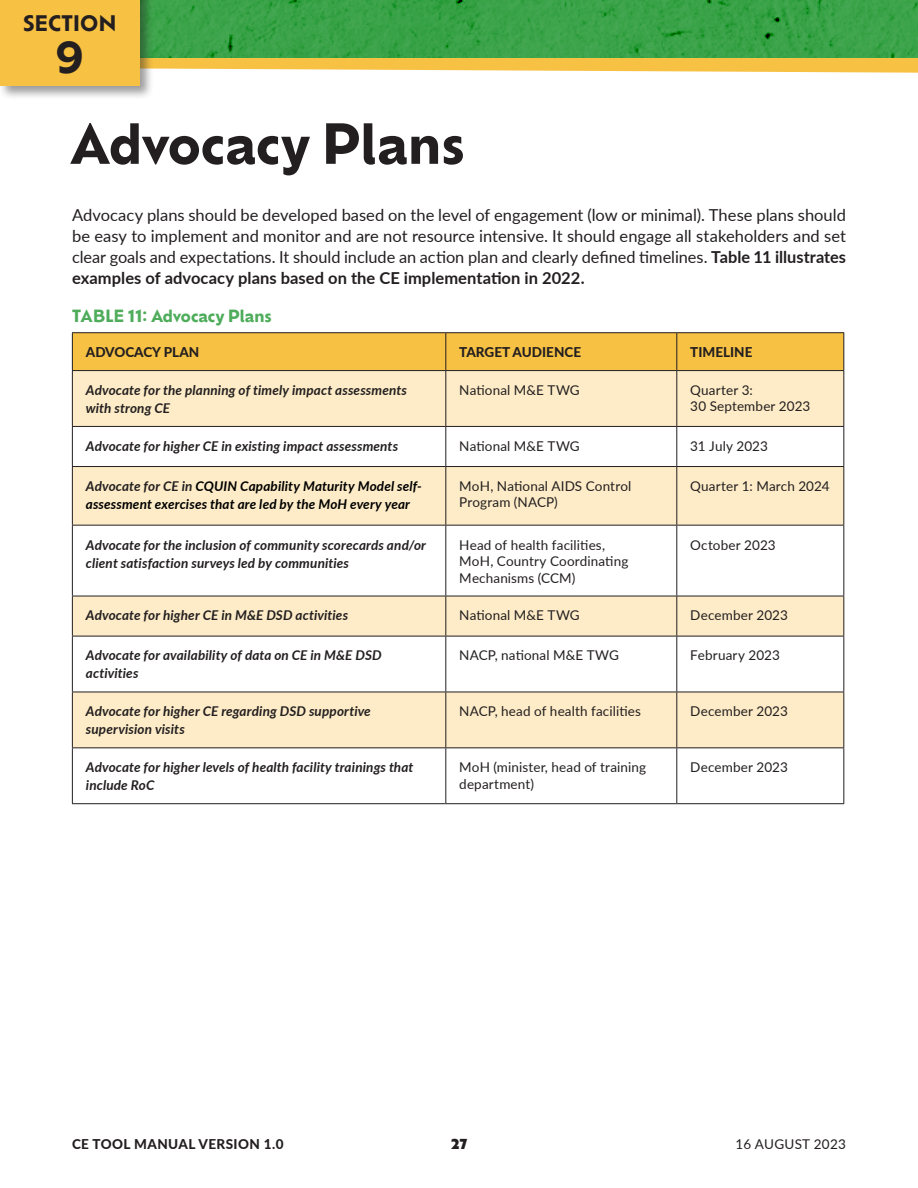
<style>
.page{position:relative;width:918px;height:1188px;background:#fff}
.page>*{position:absolute;margin:0;border:0;box-sizing:border-box;transform-origin:0 0}
.t1{font:700 54px "Ofelia Display";color:#231f20}
.section{font:700 42px "Ofelia Display";color:#231f20}
.section-2{font:700 21px "Ofelia Display";letter-spacing:.01em;color:#231f20}
.text{font:16.5px/21px "Lato";color:#231f20;text-align:justify}
.table_title{font:700 16.5px "Ofelia Display";color:#4eac5b}
.chart_text_regular{font:italic 700 13.5px/18px "Lato";letter-spacing:.01em;color:#231f20}
.chart_text_regular-2{font:13.5px/16.5px "Lato";letter-spacing:.01em;color:#231f20}
.chart_text_regular-3{font:italic 700 13.5px/18px "Lato";letter-spacing:.01em;color:#000}
.chart_head_caps{font:800 13.5px "Lato";color:#231f20}
.chart_head_caps-2{font:800 13.5px "Lato";letter-spacing:.03em;color:#231f20}
.t2{font:800 13.5px "Ofelia Display";color:#231f20}
.s1{font-weight:700}
.s2{color:#231f20}
</style>
<div class="page">
<svg style="left:154px;top:58px;width:764px;height:15px;fill:#f7c143"></svg>
<img style="left:154px;top:0;width:764px;height:58px">
<div style="left:0;top:0;width:154px;height:100px;background:#231f20;opacity:.45"></div>
<div style="left:0;top:0;width:139px;height:86px;background:#f7c143"></div>
<div style="left:73px;top:333px;width:770px;height:37px;background:#f7c143"></div>
<svg style="left:73px;top:371px;width:770px;height:376px;fill:#fdecc7"></svg>
<hr style="left:72px;top:332px;width:374px;height:1px;background:#231f20">
<hr style="left:72px;top:333px;width:1px;height:37px;background:#231f20">
<hr style="left:446px;top:332px;width:231px;height:1px;background:#231f20">
<hr style="left:445px;top:333px;width:1px;height:37px;background:#231f20">
<hr style="left:677px;top:332px;width:167px;height:1px;background:#231f20">
<hr style="left:676px;top:333px;width:1px;height:37px;background:#231f20">
<hr style="left:843px;top:333px;width:1px;height:37px;background:#231f20">
<hr style="left:72px;top:370px;width:374px;height:1px;background:#231f20">
<hr style="left:72px;top:371px;width:1px;height:55px;background:#231f20">
<hr style="left:446px;top:370px;width:231px;height:1px;background:#231f20">
<hr style="left:445px;top:371px;width:1px;height:55px;background:#231f20">
<hr style="left:677px;top:370px;width:167px;height:1px;background:#231f20">
<hr style="left:676px;top:371px;width:1px;height:55px;background:#231f20">
<hr style="left:843px;top:371px;width:1px;height:55px;background:#231f20">
<hr style="left:72px;top:426px;width:374px;height:1px;background:#231f20">
<hr style="left:72px;top:427px;width:1px;height:39px;background:#231f20">
<hr style="left:446px;top:426px;width:231px;height:1px;background:#231f20">
<hr style="left:445px;top:427px;width:1px;height:39px;background:#231f20">
<hr style="left:677px;top:426px;width:167px;height:1px;background:#231f20">
<hr style="left:676px;top:427px;width:1px;height:39px;background:#231f20">
<hr style="left:843px;top:427px;width:1px;height:39px;background:#231f20">
<hr style="left:72px;top:466px;width:374px;height:1px;background:#231f20">
<hr style="left:72px;top:467px;width:1px;height:58px;background:#231f20">
<hr style="left:446px;top:466px;width:231px;height:1px;background:#231f20">
<hr style="left:445px;top:467px;width:1px;height:58px;background:#231f20">
<hr style="left:677px;top:466px;width:167px;height:1px;background:#231f20">
<hr style="left:676px;top:467px;width:1px;height:58px;background:#231f20">
<hr style="left:843px;top:467px;width:1px;height:58px;background:#231f20">
<hr style="left:72px;top:525px;width:374px;height:1px;background:#231f20">
<hr style="left:72px;top:526px;width:1px;height:70px;background:#231f20">
<hr style="left:446px;top:525px;width:231px;height:1px;background:#231f20">
<hr style="left:445px;top:526px;width:1px;height:70px;background:#231f20">
<hr style="left:677px;top:525px;width:167px;height:1px;background:#231f20">
<hr style="left:676px;top:526px;width:1px;height:70px;background:#231f20">
<hr style="left:843px;top:526px;width:1px;height:70px;background:#231f20">
<hr style="left:72px;top:596px;width:374px;height:1px;background:#231f20">
<hr style="left:72px;top:596px;width:1px;height:40px;background:#231f20">
<hr style="left:446px;top:596px;width:231px;height:1px;background:#231f20">
<hr style="left:445px;top:596px;width:1px;height:40px;background:#231f20">
<hr style="left:677px;top:596px;width:167px;height:1px;background:#231f20">
<hr style="left:676px;top:596px;width:1px;height:40px;background:#231f20">
<hr style="left:843px;top:596px;width:1px;height:40px;background:#231f20">
<hr style="left:72px;top:636px;width:374px;height:1px;background:#231f20">
<hr style="left:72px;top:636px;width:1px;height:56px;background:#231f20">
<hr style="left:446px;top:636px;width:231px;height:1px;background:#231f20">
<hr style="left:445px;top:636px;width:1px;height:56px;background:#231f20">
<hr style="left:677px;top:636px;width:167px;height:1px;background:#231f20">
<hr style="left:676px;top:636px;width:1px;height:56px;background:#231f20">
<hr style="left:843px;top:636px;width:1px;height:56px;background:#231f20">
<hr style="left:72px;top:692px;width:374px;height:1px;background:#231f20">
<hr style="left:72px;top:692px;width:1px;height:55px;background:#231f20">
<hr style="left:446px;top:692px;width:231px;height:1px;background:#231f20">
<hr style="left:445px;top:692px;width:1px;height:55px;background:#231f20">
<hr style="left:677px;top:692px;width:167px;height:1px;background:#231f20">
<hr style="left:676px;top:692px;width:1px;height:55px;background:#231f20">
<hr style="left:843px;top:692px;width:1px;height:55px;background:#231f20">
<hr style="left:72px;top:747px;width:374px;height:1px;background:#231f20">
<hr style="left:72px;top:748px;width:1px;height:55px;background:#231f20">
<hr style="left:446px;top:747px;width:231px;height:1px;background:#231f20">
<hr style="left:445px;top:748px;width:1px;height:55px;background:#231f20">
<hr style="left:677px;top:747px;width:167px;height:1px;background:#231f20">
<hr style="left:676px;top:748px;width:1px;height:55px;background:#231f20">
<hr style="left:843px;top:748px;width:1px;height:55px;background:#231f20">
<hr style="left:72px;top:803px;width:374px;height:1px;background:#231f20">
<hr style="left:446px;top:803px;width:231px;height:1px;background:#231f20">
<hr style="left:677px;top:803px;width:167px;height:1px;background:#231f20">
<p class="section-2" style="left:23px;top:8px;width:95px">SECTION</p>
<p class="section" style="left:56px;top:27px;width:30px">9</p>
<p class="t1" style="left:70px;top:105px;width:396px">Advocacy Plans</p>
<p class="text" style="left:72px;top:204px;width:776px">Advocacy plans should be developed based on the level of engagement (low or minimal). These plans should be easy to implement and monitor and are not resource intensive. It should engage all stakeholders and set clear goals and expectations. It should include an action plan and clearly defined timelines. <span class="s1">Table 11 illustrates examples of advocacy plans based on the CE implementation in 2022.</span></p>
<p class="table_title" style="left:72px;top:304px;width:201px">TABLE 11: Advocacy Plans</p>
<p class="chart_head_caps" style="left:86px;top:342px;width:115px">ADVOCACY PLAN</p>
<p class="chart_head_caps" style="left:459px;top:342px;width:123px">TARGET AUDIENCE</p>
<p class="chart_head_caps" style="left:690px;top:342px;width:64px">TIMELINE</p>
<p class="chart_text_regular" style="left:86px;top:380px;width:323px">Advocate for the planning of timely impact assessments with strong CE</p>
<p class="chart_text_regular-2" style="left:459px;top:381px;width:122px">National M&amp;E TWG</p>
<p class="chart_text_regular-2" style="left:690px;top:381px;width:122px">Quarter 3:<br>30 September 2023</p>
<p class="chart_text_regular" style="left:86px;top:436px;width:314px">Advocate for higher CE in existing impact assessments</p>
<p class="chart_text_regular-2" style="left:459px;top:437px;width:122px">National M&amp;E TWG</p>
<p class="chart_text_regular-2" style="left:690px;top:437px;width:79px">31 July 2023</p>
<p class="chart_text_regular-3" style="left:86px;top:476px;width:337px"><span class="s2">Advocate for CE in</span> CQUIN Capability Maturity Model self&shy;assessment exercises that are led by the MoH every year</p>
<p class="chart_text_regular-2" style="left:459px;top:477px;width:174px">MoH, National AIDS Control<br>Program (NACP)</p>
<p class="chart_text_regular-2" style="left:690px;top:477px;width:141px">Quarter 1: March 2024</p>
<p class="chart_text_regular" style="left:86px;top:535px;width:342px">Advocate for the inclusion of community scorecards and/or client satisfaction surveys led by communities</p>
<p class="chart_text_regular-2" style="left:459px;top:536px;width:171px">Head of health facilities,<br>MoH, Country Coordinating<br>Mechanisms (CCM)</p>
<p class="chart_text_regular-2" style="left:690px;top:536px;width:87px">October 2023</p>
<p class="chart_text_regular" style="left:86px;top:606px;width:264px">Advocate for higher CE in M&amp;E DSD activities</p>
<p class="chart_text_regular-2" style="left:459px;top:607px;width:122px">National M&amp;E TWG</p>
<p class="chart_text_regular-2" style="left:690px;top:607px;width:99px">December 2023</p>
<p class="chart_text_regular" style="left:86px;top:646px;width:297px">Advocate for availability of data on CE in M&amp;E DSD activities</p>
<p class="chart_text_regular-2" style="left:459px;top:647px;width:161px">NACP, national M&amp;E TWG</p>
<p class="chart_text_regular-2" style="left:690px;top:647px;width:91px">February 2023</p>
<p class="chart_text_regular" style="left:86px;top:702px;width:287px">Advocate for higher CE regarding DSD supportive supervision visits</p>
<p class="chart_text_regular-2" style="left:459px;top:703px;width:183px">NACP, head of health facilities</p>
<p class="chart_text_regular-2" style="left:690px;top:703px;width:99px">December 2023</p>
<p class="chart_text_regular" style="left:86px;top:758px;width:329px">Advocate for higher levels of health facility trainings that include RoC</p>
<p class="chart_text_regular-2" style="left:459px;top:758px;width:188px">MoH (minister, head of training department)</p>
<p class="chart_text_regular-2" style="left:690px;top:758px;width:99px">December 2023</p>
<p class="chart_head_caps-2" style="left:72px;top:1134px;width:213px">CE TOOL MANUAL VERSION 1.0</p>
<p class="t2" style="left:451px;top:1135px;width:18px">27</p>
<p class="chart_text_regular-2" style="left:736px;top:1136px;width:112px">16 AUGUST 2023</p>
</div>
